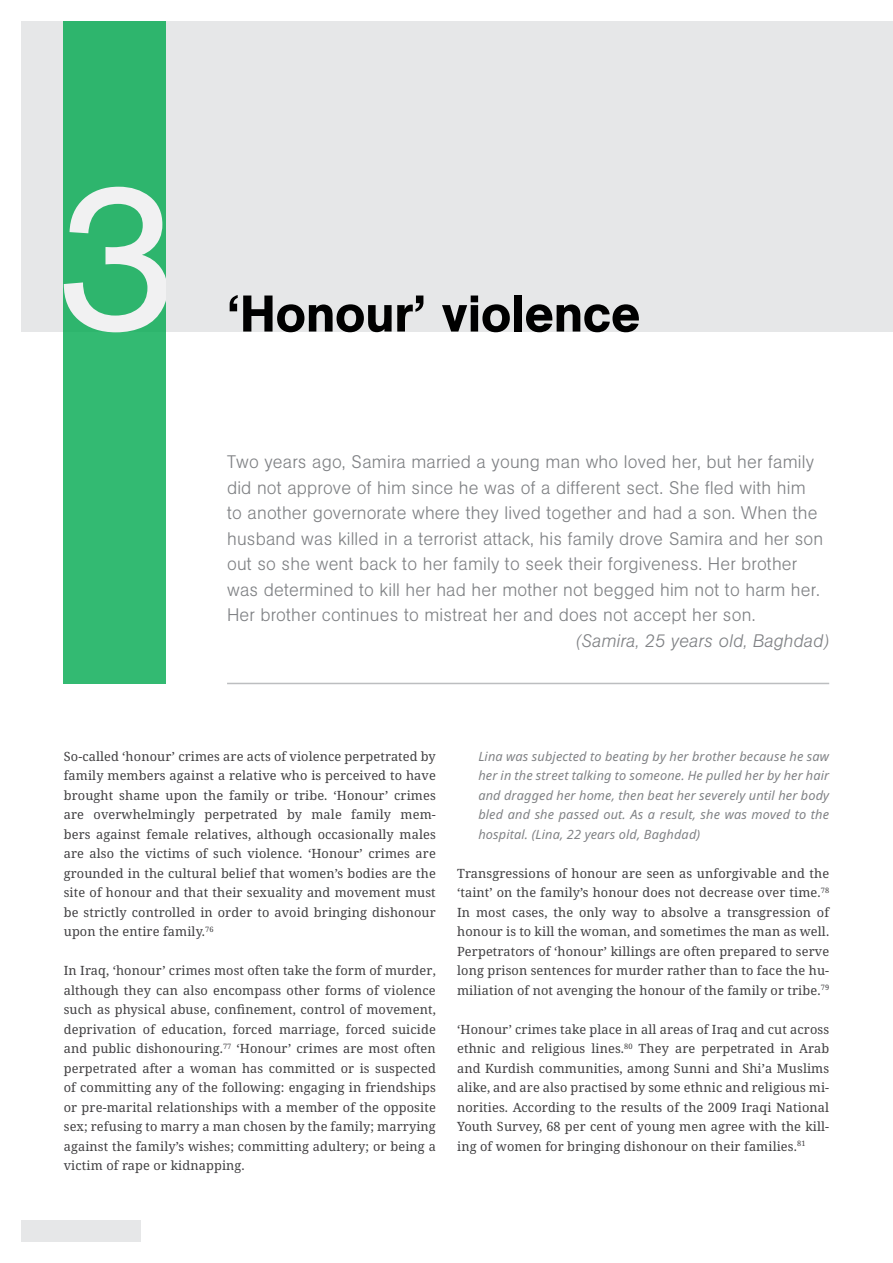
<style>
.page{position:relative;width:893px;height:1263px;background:#fff}
.page>*{position:absolute;margin:0;border:0;box-sizing:border-box;transform-origin:0 0}
.t1{font:204.6px "AG Book BQ";color:#f1f1f2}
.t2{font:500 51px "AG Book BQ";letter-spacing:.01em;color:#000}
.t3{font:300 18px/25.5px "AG Book BQ";letter-spacing:.01em;color:#808285}
.t4{font:italic 300 18px "AG Book BQ";letter-spacing:.01em;color:#808285}
.t5{font:12.75px/19.5px "Noto Serif";letter-spacing:.01em;color:#414042;text-align:justify}
.t6{font:italic 12.75px/19.5px "Noto Sans";letter-spacing:.01em;color:#808285;text-align:justify}
</style>
<div class="page">
<div style="left:21px;top:21px;width:872px;height:311px;background:#e6e7e8"></div>
<div style="left:21px;top:1220px;width:119px;height:22px;background:#e6e7e8"></div>
<div style="left:64px;top:21px;width:102px;height:663px;background:#33ba72"></div>
<hr style="left:227px;top:683px;width:602px;height:1px;background:#bcbec0">
<h1 class="t1" style="left:60px;top:144px;width:116px">3</h1>
<h2 class="t2" style="left:227px;top:283px;width:414px">‘Honour’ violence</h2>
<p class="t3" style="left:227px;top:449px;width:598px">Two years ago, Samira married a young man who loved her, but her family did not approve of him since he was of a different sect. She fled with him to another governorate where they lived together and had a son. When the husband was killed in a terrorist attack, his family drove Samira and her son out so she went back to her family to seek their forgiveness. Her brother was determined to kill her had her mother not begged him not to harm her.<br>Her brother continues to mistreat her and does not accept her son.</p>
<h3 class="t4" style="left:575px;top:630px;width:255px">(Samira, 25 years old, Baghdad)</h3>
<p class="t5" style="left:64px;top:746px;width:374px">So-called ‘honour’ crimes are acts of violence perpetrated by family members against a relative who is perceived to have brought shame upon the family or tribe. ‘Honour’ crimes are overwhelmingly perpetrated by male family mem&shy;bers against female relatives, although occasionally males are also the victims of such violence. ‘Honour’ crimes are grounded in the cultural belief that women’s bodies are the site of honour and that their sexuality and movement must be strictly controlled in order to avoid bringing dishonour upon the entire family.<sup>76</sup></p>
<p class="t5" style="left:64px;top:960px;width:374px">In Iraq, ‘honour’ crimes most often take the form of murder, although they can also encompass other forms of violence such as physical abuse, confinement, control of movement, deprivation of education, forced marriage, forced suicide and public dishonouring.<sup>77</sup> ‘Honour’ crimes are most often perpetrated after a woman has committed or is suspected of committing any of the following: engaging in friendships or pre-marital relationships with a member of the opposite sex; refusing to marry a man chosen by the family; marrying against the family’s wishes; committing adultery; or being a victim of rape or kidnapping.</p>
<p class="t6" style="left:478px;top:746px;width:352px">Lina was subjected to beating by her brother because he saw her in the street talking to someone. He pulled her by her hair and dragged her home, then beat her severely until her body bled and she passed out. As a result, she was moved to the hospital. (Lina, 22 years old, Baghdad)</p>
<p class="t5" style="left:457px;top:863px;width:374px">Transgressions of honour are seen as unforgivable and the ‘taint’ on the family’s honour does not decrease over time.<sup>78<br></sup>In most cases, the only way to absolve a transgression of honour is to kill the woman, and sometimes the man as well.<br>Perpetrators of ‘honour’ killings are often prepared to serve long prison sentences for murder rather than to face the hu&shy;miliation of not avenging the honour of the family or tribe.<sup>79</sup></p>
<p class="t5" style="left:457px;top:1019px;width:374px">‘Honour’ crimes take place in all areas of Iraq and cut across ethnic and religious lines.<sup>80</sup> They are perpetrated in Arab and Kurdish communities, among Sunni and Shi’a Muslims alike, and are also practised by some ethnic and religious mi&shy;norities. According to the results of the 2009 Iraqi National Youth Survey, 68 per cent of young men agree with the kill&shy;ing of women for bringing dishonour on their families.<sup>81</sup></p>
</div>
